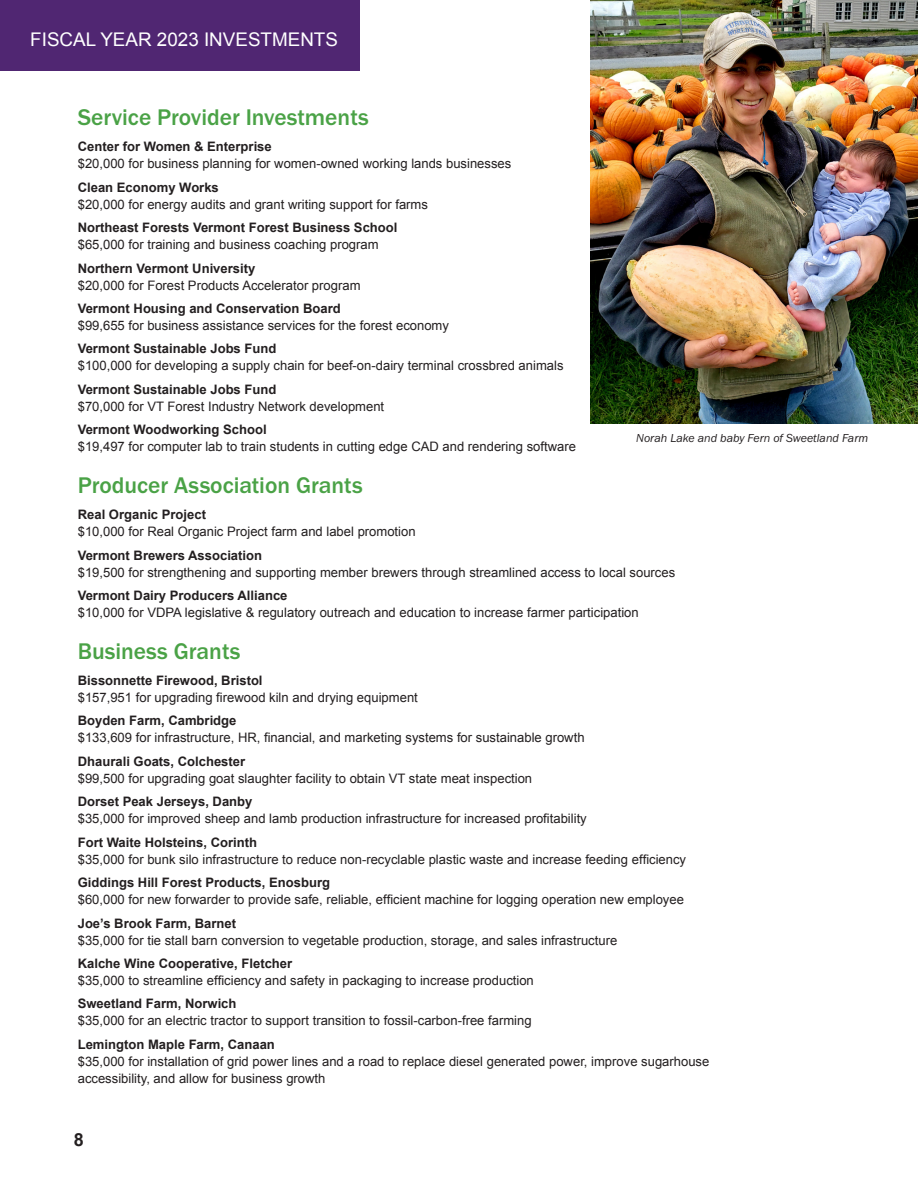
<style>
.page{position:relative;width:918px;height:1188px;background:#fff}
.page>*{position:absolute;margin:0;border:0;box-sizing:border-box;transform-origin:0 0}
.t1{font:500 23.55px "Franklin Gothic URW";color:#4aa246}
.t2{font:18.9px "Arial";color:#fff}
.t3{font:700 18px "Arial";color:#231f20}
.t4{font:13.05px/17px "Arial";color:#231f20}
.t5{font:700 13.05px "Arial";color:#231f20}
.t6{font:12px "Franklin Gothic URW Boo Ita";color:#231f20}
</style>
<div class="page">
<div style="left:0;top:0;width:359px;height:71px;background:#502672"></div>
<img style="left:591px;top:0;width:327px;height:423px">
<p class="t2" style="left:30px;top:27px;width:309px">FISCAL YEAR 2023 INVESTMENTS</p>
<p class="t1" style="left:78px;top:103px;width:293px">Service Provider Investments</p>
<p class="t5" style="left:78px;top:138px;width:196px">Center for Women &amp; Enterprise</p>
<p class="t4" style="left:78px;top:155px;width:435px">$20,000 for business planning for women-owned working lands businesses</p>
<p class="t5" style="left:78px;top:179px;width:143px">Clean Economy Works</p>
<p class="t4" style="left:78px;top:196px;width:352px">$20,000 for energy audits and grant writing support for farms</p>
<p class="t5" style="left:78px;top:219px;width:321px">Northeast Forests Vermont Forest Business School</p>
<p class="t4" style="left:78px;top:236px;width:302px">$65,000 for training and business coaching program</p>
<p class="t5" style="left:78px;top:259px;width:179px">Northern Vermont University</p>
<p class="t4" style="left:78px;top:277px;width:284px">$20,000 for Forest Products Accelerator program</p>
<p class="t5" style="left:78px;top:300px;width:265px">Vermont Housing and Conservation Board</p>
<p class="t4" style="left:78px;top:317px;width:373px">$99,655 for business assistance services for the forest economy</p>
<p class="t5" style="left:78px;top:340px;width:200px">Vermont Sustainable Jobs Fund</p>
<p class="t4" style="left:78px;top:358px;width:487px">$100,000 for developing a supply chain for beef-on-dairy terminal crossbred animals</p>
<p class="t5" style="left:78px;top:381px;width:200px">Vermont Sustainable Jobs Fund</p>
<p class="t4" style="left:78px;top:398px;width:308px">$70,000 for VT Forest Industry Network development</p>
<p class="t5" style="left:78px;top:421px;width:190px">Vermont Woodworking School</p>
<p class="t4" style="left:78px;top:438px;width:500px">$19,497 for computer lab to train students in cutting edge CAD and rendering software</p>
<p class="t1" style="left:78px;top:471px;width:287px">Producer Association Grants</p>
<p class="t5" style="left:78px;top:506px;width:130px">Real Organic Project</p>
<p class="t4" style="left:78px;top:523px;width:339px">$10,000 for Real Organic Project farm and label promotion</p>
<p class="t5" style="left:78px;top:546px;width:186px">Vermont Brewers Association</p>
<p class="t4" style="left:78px;top:564px;width:599px">$19,500 for strengthening and supporting member brewers through streamlined access to local sources</p>
<p class="t5" style="left:78px;top:587px;width:211px">Vermont Dairy Producers Alliance</p>
<p class="t4" style="left:78px;top:604px;width:563px">$10,000 for VDPA legislative &amp; regulatory outreach and education to increase farmer participation</p>
<p class="t1" style="left:78px;top:636px;width:164px">Business Grants</p>
<p class="t5" style="left:78px;top:672px;width:186px">Bissonnette Firewood, Bristol</p>
<p class="t4" style="left:78px;top:689px;width:342px">$157,951 for upgrading firewood kiln and drying equipment</p>
<p class="t5" style="left:78px;top:712px;width:160px">Boyden Farm, Cambridge</p>
<p class="t4" style="left:78px;top:729px;width:508px">$133,609 for infrastructure, HR, financial, and marketing systems for sustainable growth</p>
<p class="t5" style="left:78px;top:753px;width:169px">Dhaurali Goats, Colchester</p>
<p class="t4" style="left:78px;top:770px;width:456px">$99,500 for upgrading goat slaughter facility to obtain VT state meat inspection</p>
<p class="t5" style="left:78px;top:793px;width:176px">Dorset Peak Jerseys, Danby</p>
<p class="t4" style="left:78px;top:810px;width:511px">$35,000 for improved sheep and lamb production infrastructure for increased profitability</p>
<p class="t5" style="left:78px;top:833px;width:181px">Fort Waite Holsteins, Corinth</p>
<p class="t4" style="left:78px;top:851px;width:610px">$35,000 for bunk silo infrastructure to reduce non-recyclable plastic waste and increase feeding efficiency</p>
<p class="t5" style="left:78px;top:874px;width:254px">Giddings Hill Forest Products, Enosburg</p>
<p class="t4" style="left:78px;top:891px;width:608px">$60,000 for new forwarder to provide safe, reliable, efficient machine for logging operation new employee</p>
<p class="t5" style="left:78px;top:914px;width:160px">Joe’s Brook Farm, Barnet</p>
<p class="t4" style="left:78px;top:932px;width:541px">$35,000 for tie stall barn conversion to vegetable production, storage, and sales infrastructure</p>
<p class="t5" style="left:78px;top:955px;width:216px">Kalche Wine Cooperative, Fletcher</p>
<p class="t4" style="left:78px;top:972px;width:458px">$35,000 to streamline efficiency and safety in packaging to increase production</p>
<p class="t5" style="left:78px;top:995px;width:160px">Sweetland Farm, Norwich</p>
<p class="t4" style="left:78px;top:1012px;width:455px">$35,000 for an electric tractor to support transition to fossil-carbon-free farming</p>
<p class="t5" style="left:78px;top:1036px;width:199px">Lemington Maple Farm, Canaan</p>
<p class="t4" style="left:78px;top:1053px;width:633px">$35,000 for installation of grid power lines and a road to replace diesel generated power, improve sugarhouse accessibility, and allow for business growth</p>
<p class="t6" style="left:636px;top:431px;width:233px">Norah Lake and baby Fern of Sweetland Farm</p>
<p class="t3" style="left:74px;top:1128px;width:12px">8</p>
</div>
